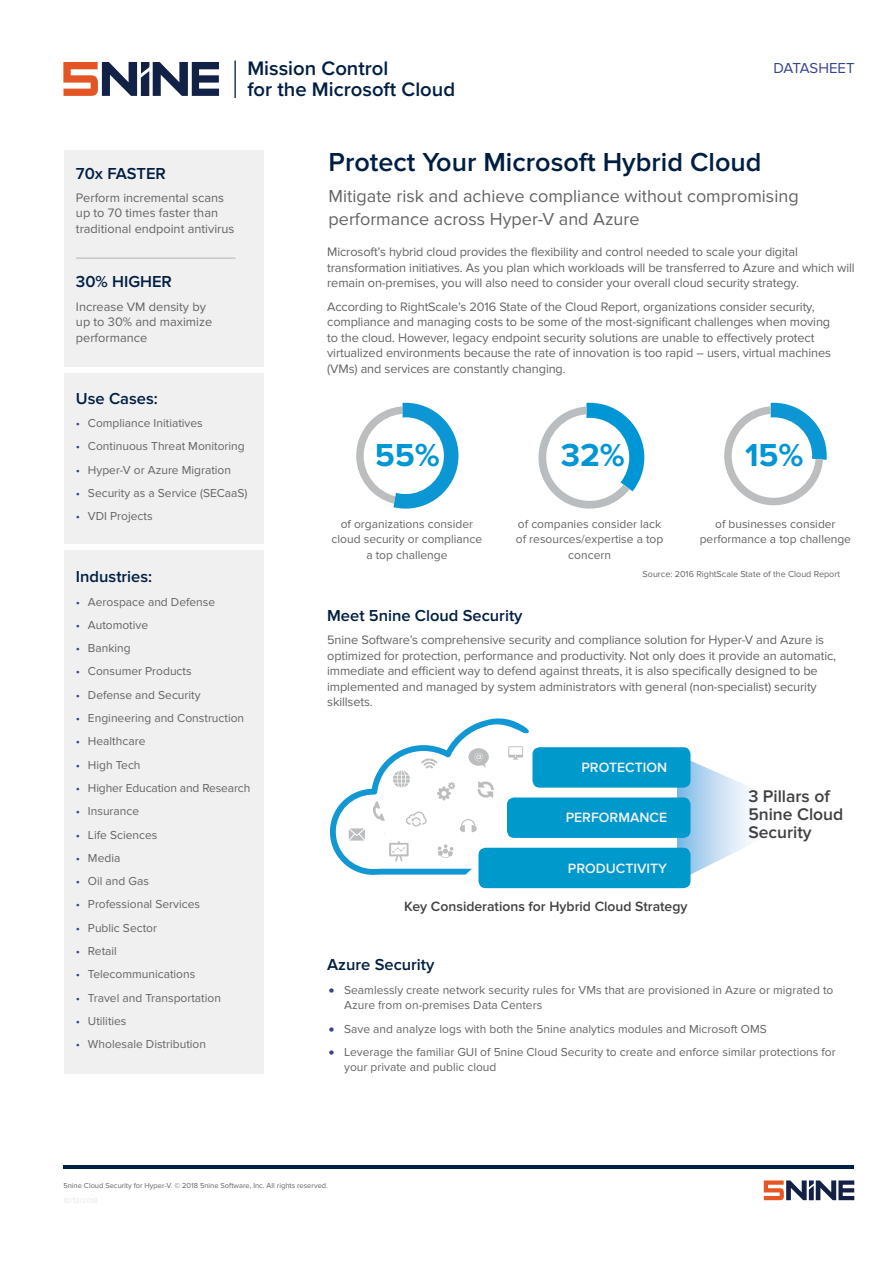
<style>
.page{position:relative;width:893px;height:1263px;background:#fff}
.page>*{position:absolute;margin:0;border:0;box-sizing:border-box;transform-origin:0 0}
.t1{font:700 33px "Proxima Nova";color:#0096d6}
.t2{font:600 27px "Proxima Nova";color:#001e42}
.t3{font:600 20.25px "Proxima Nova";color:#001e42}
.t4{font:18px/23.2px "Proxima Nova";color:#646464}
.t5{font:600 17.55px/18px "Proxima Nova";color:#414042}
.t6{font:600 16.5px "Proxima Nova";color:#001e42}
.t7{font:15px "Proxima Nova";letter-spacing:-.005em;color:#35438a}
.t8{font:600 13.95px "Proxima Nova";color:#414042}
.t9{font:600 13.95px "Proxima Nova";color:#f0f0f0}
.t10{font:12.75px/15.6px "Proxima Nova";letter-spacing:-.01em;color:#646464}
.t11{font:12px/15.6px "Proxima Nova";color:#646464;text-align:center}
.t12{font:9px "Proxima Nova";color:#646464}
.t13{font:7.5px "Proxima Nova";color:#646464}
.s1{color:#35438a}
</style>
<div class="page">
<svg style="left:63px;top:62px;width:156px;height:34px"></svg>
<hr style="left:234px;top:61px;width:2px;height:37px;background:#001e42">
<hr style="left:63px;top:1165px;width:791px;height:4px;background:#001e42">
<svg style="left:764px;top:1180px;width:90px;height:20px"></svg>
<div style="left:65px;top:150px;width:199px;height:217px;background:#f0f0f0"></div>
<div style="left:65px;top:373px;width:199px;height:171px;background:#f0f0f0"></div>
<div style="left:65px;top:550px;width:199px;height:524px;background:#f0f0f0"></div>
<svg style="left:538px;top:403px;width:106px;height:106px"></svg>
<svg style="left:724px;top:403px;width:103px;height:102px"></svg>
<svg style="left:356px;top:403px;width:102px;height:106px"></svg>
<hr style="left:76px;top:258px;width:160px;height:1px;background:#b3b3b3">
<svg style="left:330px;top:719px;width:202px;height:156px"></svg>
<svg style="left:677px;top:755px;width:74px;height:126px"></svg>
<div style="left:478px;top:848px;width:212px;height:40px;background:#09c;border-radius:7px"></div>
<div style="left:507px;top:797px;width:183px;height:41px;background:#09c;border-radius:7px"></div>
<div style="left:532px;top:747px;width:158px;height:41px;background:#09c;border-radius:7px"></div>
<h3 class="t3" style="left:247px;top:53px;width:143px">Mission Control</h3>
<p class="t7" style="left:773px;top:59px;width:83px">DATASHEET</p>
<h3 class="t3" style="left:247px;top:75px;width:209px">for the Microsoft Cloud</h3>
<p class="t6" style="left:76px;top:164px;width:91px">70x FASTER</p>
<p class="t10" style="left:76px;top:190px;width:160px">Perform incremental scans up to 70 times faster than traditional endpoint antivirus</p>
<p class="t6" style="left:76px;top:272px;width:98px">30% HIGHER</p>
<p class="t10" style="left:76px;top:299px;width:138px">Increase VM density by up to 30% and maximize performance</p>
<h2 class="t2" style="left:329px;top:146px;width:434px">Protect Your Microsoft Hybrid Cloud</h2>
<h3 class="t4" style="left:329px;top:184px;width:472px">Mitigate risk and achieve compliance without compromising performance across Hyper-V and Azure</h3>
<p class="t10" style="left:327px;top:244px;width:529px">Microsoft’s hybrid cloud provides the flexibility and control needed to scale your digital transformation initiatives. As you plan which workloads will be transferred to Azure and which will remain on-premises, you will also need to consider your overall cloud security strategy.</p>
<p class="t10" style="left:327px;top:299px;width:505px">According to RightScale’s 2016 State of the Cloud Report, organizations consider security, compliance and managing costs to be some of the most-significant challenges when moving to the cloud. However, legacy endpoint security solutions are unable to effectively protect virtualized environments because the rate of innovation is too rapid – users, virtual machines (VMs) and services are constantly changing.</p>
<p class="t6" style="left:76px;top:389px;width:83px">Use Cases:</p>
<p class="t11" style="left:76px;top:415px;width:128px"><span class="s1">•</span> Compliance Initiatives</p>
<p class="t11" style="left:76px;top:439px;width:170px"><span class="s1">•</span> Continuous Threat Monitoring</p>
<p class="t11" style="left:76px;top:462px;width:157px"><span class="s1">•</span> Hyper-V or Azure Migration</p>
<p class="t11" style="left:76px;top:485px;width:173px"><span class="s1">•</span> Security as a Service (SECaaS)</p>
<p class="t11" style="left:76px;top:508px;width:78px"><span class="s1">•</span> VDI Projects</p>
<p class="t6" style="left:76px;top:567px;width:78px">Industries:</p>
<p class="t11" style="left:76px;top:594px;width:141px"><span class="s1">•</span> Aerospace and Defense</p>
<p class="t11" style="left:76px;top:617px;width:74px"><span class="s1">•</span> Automotive</p>
<p class="t11" style="left:76px;top:640px;width:56px"><span class="s1">•</span> Banking</p>
<p class="t11" style="left:76px;top:664px;width:117px"><span class="s1">•</span> Consumer Products</p>
<p class="t11" style="left:76px;top:687px;width:126px"><span class="s1">•</span> Defense and Security</p>
<p class="t11" style="left:76px;top:710px;width:170px"><span class="s1">•</span> Engineering and Construction</p>
<p class="t11" style="left:76px;top:734px;width:71px"><span class="s1">•</span> Healthcare</p>
<p class="t11" style="left:76px;top:757px;width:66px"><span class="s1">•</span> High Tech</p>
<p class="t11" style="left:76px;top:780px;width:176px"><span class="s1">•</span> Higher Education and Research</p>
<p class="t11" style="left:76px;top:803px;width:65px"><span class="s1">•</span> Insurance</p>
<p class="t11" style="left:76px;top:827px;width:83px"><span class="s1">•</span> Life Sciences</p>
<p class="t11" style="left:76px;top:850px;width:46px"><span class="s1">•</span> Media</p>
<p class="t11" style="left:76px;top:873px;width:75px"><span class="s1">•</span> Oil and Gas</p>
<p class="t11" style="left:76px;top:897px;width:126px"><span class="s1">•</span> Professional Services</p>
<p class="t11" style="left:76px;top:920px;width:83px"><span class="s1">•</span> Public Sector</p>
<p class="t11" style="left:76px;top:943px;width:42px"><span class="s1">•</span> Retail</p>
<p class="t11" style="left:76px;top:967px;width:121px"><span class="s1">•</span> Telecommunications</p>
<p class="t11" style="left:76px;top:990px;width:147px"><span class="s1">•</span> Travel and Transportation</p>
<p class="t11" style="left:76px;top:1013px;width:52px"><span class="s1">•</span> Utilities</p>
<p class="t11" style="left:76px;top:1036px;width:132px"><span class="s1">•</span> Wholesale Distribution</p>
<h1 class="t1" style="left:375px;top:436px;width:67px">55%</h1>
<h1 class="t1" style="left:561px;top:436px;width:66px">32%</h1>
<h1 class="t1" style="left:745px;top:436px;width:60px">15%</h1>
<p class="t11" style="left:332px;top:516px;width:152px">of organizations consider cloud security or compliance a top challenge</p>
<p class="t11" style="left:516px;top:516px;width:149px">of companies consider lack of resources/expertise a top concern</p>
<p class="t11" style="left:700px;top:516px;width:153px">of businesses consider performance a top challenge</p>
<p class="t12" style="left:643px;top:569px;width:199px">Source: 2016 RightScale State of the Cloud Report</p>
<p class="t6" style="left:327px;top:606px;width:197px">Meet 5nine Cloud Security</p>
<p class="t10" style="left:327px;top:632px;width:511px">5nine Software’s comprehensive security and compliance solution for Hyper-V and Azure is optimized for protection, performance and productivity. Not only does it provide an automatic, immediate and efficient way to defend against threats, it is also specifically designed to be implemented and managed by system administrators with general (non-specialist) security skillsets.</p>
<p class="t9" style="left:581px;top:759px;width:87px">PROTECTION</p>
<p class="t9" style="left:566px;top:809px;width:103px">PERFORMANCE</p>
<p class="t9" style="left:568px;top:860px;width:101px">PRODUCTIVITY</p>
<p class="t8" style="left:404px;top:898px;width:285px">Key Considerations for Hybrid Cloud Strategy</p>
<h3 class="t5" style="left:748px;top:788px;width:97px">3 Pillars of<br>5nine Cloud<br>Security</h3>
<p class="t6" style="left:327px;top:955px;width:109px">Azure Security</p>
<p class="t11" style="left:344px;top:982px;width:491px;text-align:left;text-indent:-16px"><span class="s1">•</span> Seamlessly create network security rules for VMs that are provisioned in Azure or migrated to<br>Azure from on-premises Data Centers</p>
<p class="t11" style="left:329px;top:1021px;width:440px"><span class="s1">•</span> Save and analyze logs with both the 5nine analytics modules and Microsoft OMS</p>
<p class="t11" style="left:344px;top:1044px;width:493px;text-align:left;text-indent:-16px"><span class="s1">•</span> Leverage the familiar GUI of 5nine Cloud Security to create and enforce similar protections for your private and public cloud</p>
<p class="t13" style="left:63px;top:1181px;width:266px">5nine Cloud Security for Hyper-V. © 2018 5nine Software, Inc. All rights reserved.</p>
</div>
